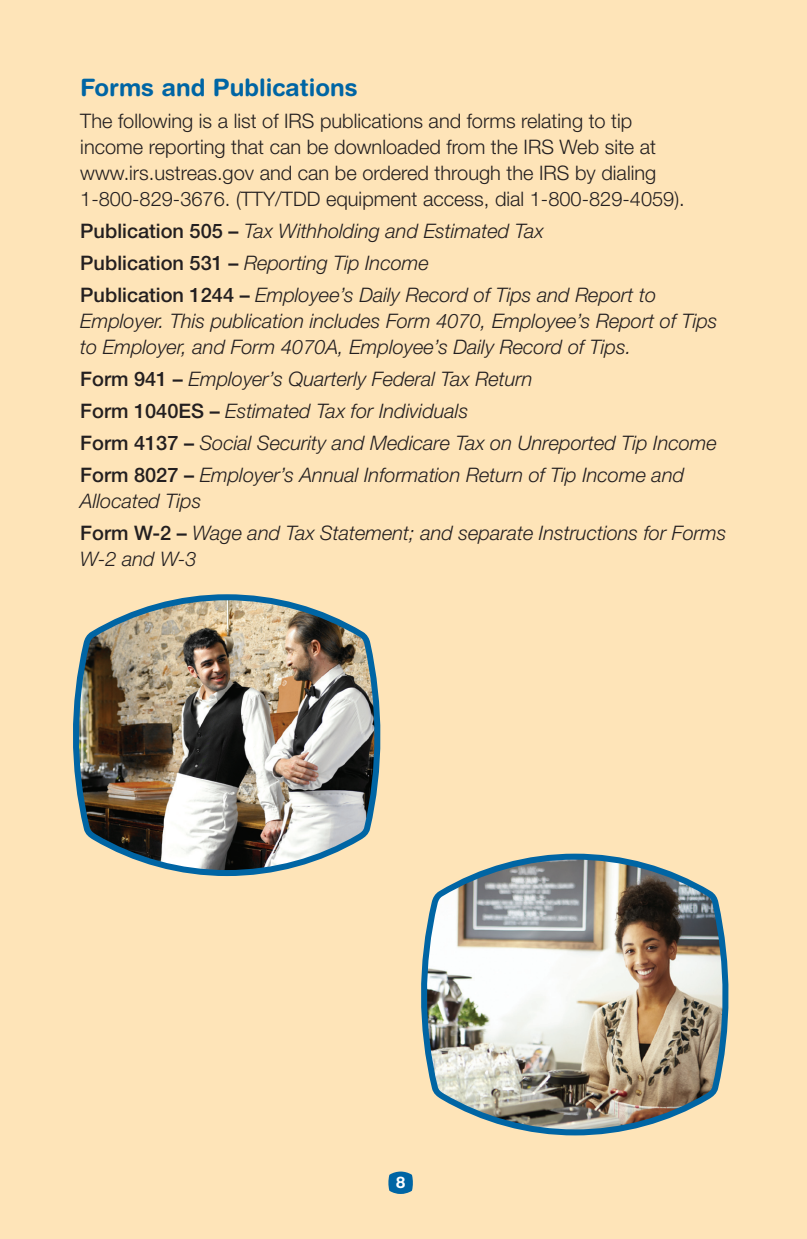
<style>
.page{position:relative;width:807px;height:1239px;background:#fff}
.page>*{position:absolute;margin:0;border:0;box-sizing:border-box;transform-origin:0 0}
.subhead{font:700 24px "Helvetica Rounded LT Std";color:#0065a4}
.bodytext{font:italic 300 20px/26px "Helvetica Neue LT Std";color:#231f20}
.bodytext-2{font:300 20px/26px "Helvetica Neue LT Std";color:#231f20}
.t1{font:700 16px "Helvetica Rounded LT Std";color:#fff}
.s1{font-weight:500;font-style:normal}
</style>
<div class="page">
<div style="left:0;top:0;width:807px;height:1238px;background:#fee4b8"></div>
<svg style="left:388px;top:1171px;width:25px;height:22px"></svg>
<img style="left:73px;top:594px;width:308px;height:283px">
<img style="left:421px;top:853px;width:308px;height:283px">
<p class="subhead" style="left:80px;top:73px;width:279px">Forms and Publications</p>
<p class="bodytext-2" style="left:80px;top:107px;width:606px">The following is a list of IRS publications and forms relating to tip income reporting that can be downloaded from the IRS Web site at www.irs.ustreas.gov and can be ordered through the IRS by dialing 1-800-829-3676. (TTY/TDD equipment access, dial 1-800-829-4059).</p>
<p class="bodytext" style="left:80px;top:217px;width:465px"><span class="s1">Publication 505 –</span> Tax Withholding and Estimated Tax</p>
<p class="bodytext" style="left:80px;top:249px;width:350px"><span class="s1">Publication 531 –</span> Reporting Tip Income</p>
<p class="bodytext" style="left:80px;top:281px;width:639px"><span class="s1">Publication 1244 –</span> Employee’s Daily Record of Tips and Report to<br>Employer. This publication includes Form 4070, Employee’s Report of Tips to Employer, and Form 4070A, Employee’s Daily Record of Tips.</p>
<p class="bodytext" style="left:80px;top:365px;width:454px"><span class="s1">Form 941 –</span> Employer’s Quarterly Federal Tax Return</p>
<p class="bodytext" style="left:80px;top:397px;width:389px"><span class="s1">Form 1040ES –</span> Estimated Tax for Individuals</p>
<p class="bodytext" style="left:80px;top:429px;width:638px"><span class="s1">Form 4137 –</span> Social Security and Medicare Tax on Unreported Tip Income</p>
<p class="bodytext" style="left:80px;top:461px;width:605px"><span class="s1">Form 8027 –</span> Employer’s Annual Information Return of Tip Income and<br>Allocated Tips</p>
<p class="bodytext" style="left:80px;top:519px;width:647px"><span class="s1">Form W-2 –</span> Wage and Tax Statement; and separate Instructions for Forms<br>W-2 and W-3</p>
<p class="t1" style="left:396px;top:1172px;width:11px">8</p>
</div>
